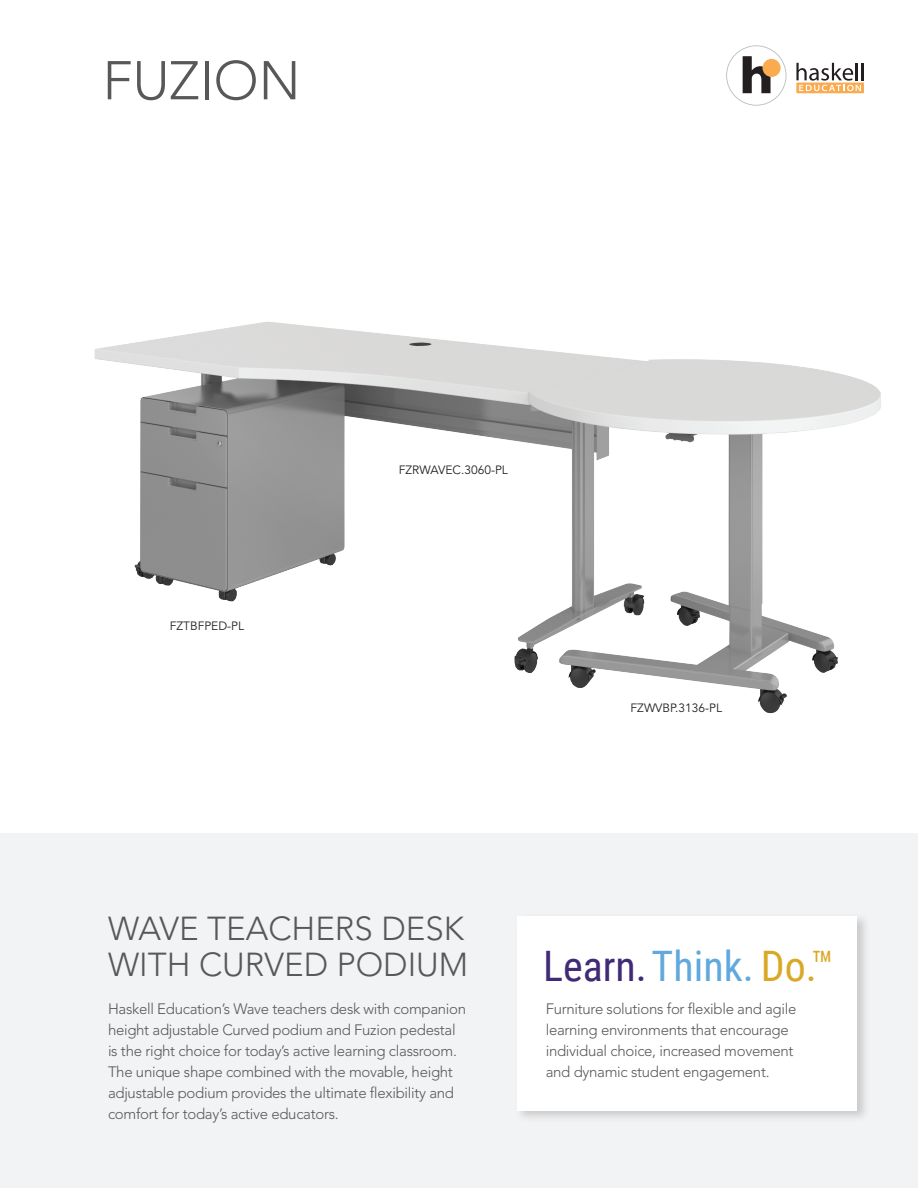
<style>
.page{position:relative;width:918px;height:1188px;background:#fff}
.page>*{position:absolute;margin:0;border:0;box-sizing:border-box;transform-origin:0 0}
.t1{font:300 54px "Avenir LT Std";color:#57585a}
.t2{font:42px "Roboto Condensed";color:#412a76}
.t3{font:300 33px/36.6px "Avenir LT Std";color:#57585a}
.t4{font:300 15px/21px "Avenir LT Std";letter-spacing:-.02em;color:#57585a}
.t5{font:12px "Avenir LT Std";color:#231f20}
.s1{color:#61a9dd}
.s2{color:#d9a825}
</style>
<div class="page">
<img style="left:92px;top:74px;width:791px;height:760px">
<div style="left:796px;top:83px;width:68px;height:10px;background:#faab4f"></div>
<svg style="left:726px;top:45px;width:60px;height:61px"></svg>
<svg style="left:796px;top:63px;width:68px;height:28px"></svg>
<div style="left:0;top:834px;width:918px;height:354px;background:#f2f3f4"></div>
<div style="left:514px;top:912px;width:356px;height:211px;background:#231f20;opacity:.2"></div>
<div style="left:517px;top:917px;width:339px;height:194px;background:#fff"></div>
<h1 class="t1" style="left:103px;top:58px;width:200px">FUZION</h1>
<p class="t5" style="left:170px;top:619px;width:76px">FZTBFPED-PL</p>
<p class="t5" style="left:399px;top:463px;width:111px">FZRWAVEC.3060-PL</p>
<p class="t5" style="left:631px;top:701px;width:93px">FZWVBP.3136-PL</p>
<h3 class="t3" style="left:108px;top:913px;width:362px">WAVE TEACHERS DESK<br>WITH CURVED PODIUM</h3>
<p class="t4" style="left:108px;top:999px;width:360px">Haskell Education’s Wave teachers desk with companion height adjustable Curved podium and Fuzion pedestal is the right choice for today’s active learning classroom.<br>The unique shape combined with the movable, height adjustable podium provides the ultimate flexibility and comfort for today’s active educators.</p>
<h2 class="t2" style="left:543px;top:942px;width:292px">Learn.<span class="s1">Think.</span> <span class="s2">Do.™</span></h2>
<p class="t4" style="left:546px;top:1000px;width:252px">Furniture solutions for flexible and agile learning environments that encourage individual choice, increased movement and dynamic student engagement.</p>
</div>
